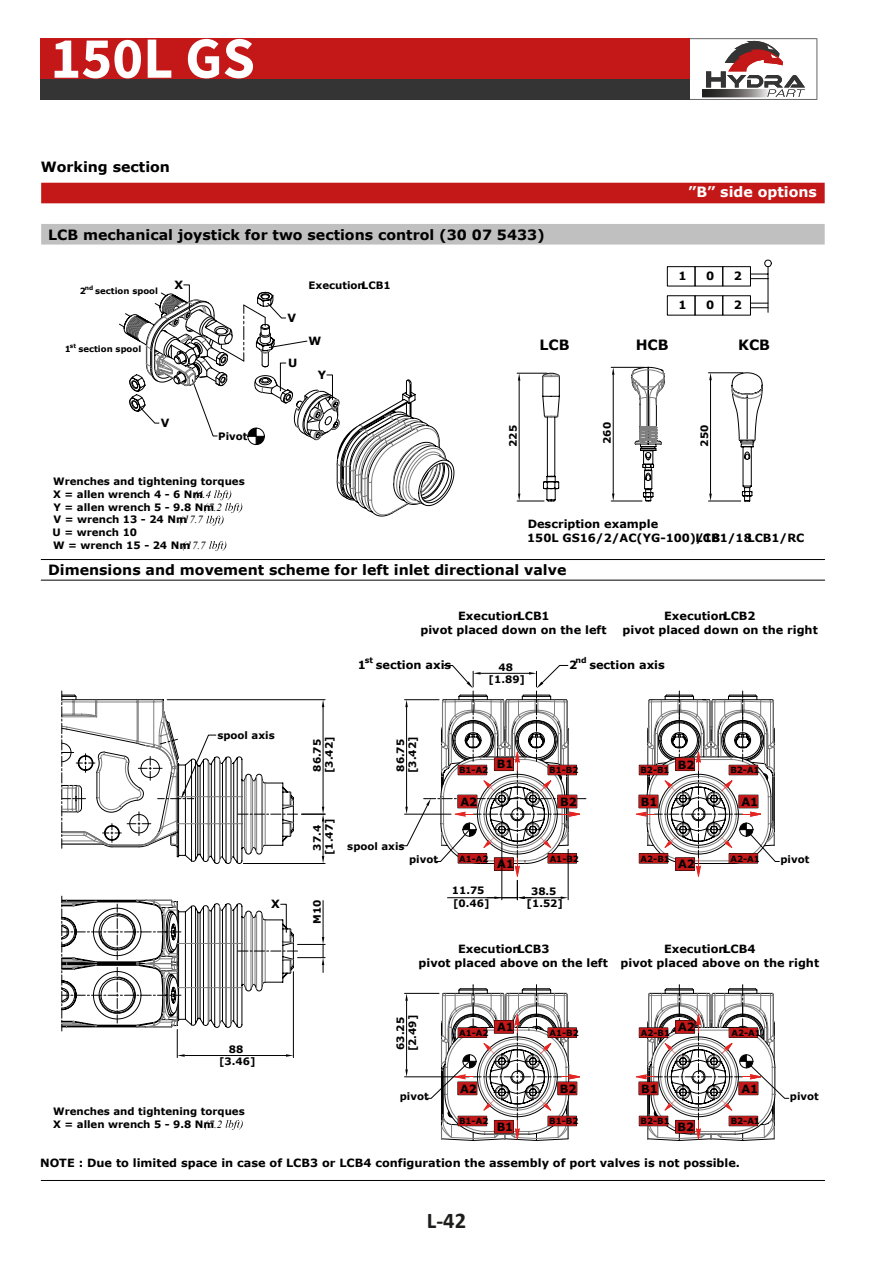
<style>
.page{position:relative;width:893px;height:1263px;background:#fff}
.page>*{position:absolute;margin:0;border:0;box-sizing:border-box;transform-origin:0 0}
.t1{font:700 58.5px "Source Sans Pro";color:#fff}
.t2{font:700 22.5px "Calibri";color:#1d1d1b}
.t3{font:700 14.25px "Verdana";color:#000}
.t4{font:700 14.25px "Verdana";color:#fff}
.t5{font:700 11.4px/14.1px "Verdana";color:#000}
.t6{font:700 10.2px/12px "Verdana";color:#000}
.t7{font:700 8.55px "Verdana";color:#000}
.s1{font-family:"Times New Roman";font-weight:400;font-style:italic;font-size:10.95px}
</style>
<div class="page">
<div style="left:41px;top:183px;width:784px;height:20px;background:#c41718"></div>
<hr style="left:41px;top:1180px;width:784px;height:1px;background:#000">
<div style="left:41px;top:224px;width:784px;height:21px;background:#c0c0c0"></div>
<hr style="left:41px;top:580px;width:784px;height:1px;background:#000">
<hr style="left:41px;top:559px;width:784px;height:1px;background:#000">
<svg style="left:541px;top:266px;width:227px;height:315px"></svg>
<div style="left:722px;top:266px;width:29px;height:20px;border:1px solid #000"></div>
<div style="left:695px;top:266px;width:28px;height:20px;border:1px solid #000"></div>
<div style="left:667px;top:266px;width:28px;height:20px;border:1px solid #000"></div>
<svg style="left:751px;top:303px;width:17px;height:5px"></svg>
<div style="left:695px;top:295px;width:28px;height:20px;border:1px solid #000"></div>
<svg style="left:764px;top:259px;width:8px;height:9px"></svg>
<svg style="left:183px;top:541px;width:4px;height:10px"></svg>
<svg style="left:209px;top:541px;width:17px;height:10px"></svg>
<svg style="left:635px;top:691px;width:145px;height:186px"></svg>
<hr style="left:404px;top:993px;width:35px;height:1px;background:#000">
<hr style="left:404px;top:1076px;width:65px;height:1px;background:#000">
<hr style="left:406px;top:1001px;width:1px;height:68px;background:#000">
<svg style="left:405px;top:993px;width:3px;height:8px"></svg>
<svg style="left:405px;top:1069px;width:3px;height:8px"></svg>
<svg style="left:61px;top:691px;width:264px;height:173px"></svg>
<svg style="left:426px;top:985px;width:154px;height:156px"></svg>
<svg style="left:635px;top:985px;width:154px;height:156px"></svg>
<svg style="left:61px;top:895px;width:264px;height:163px"></svg>
<svg style="left:205px;top:1120px;width:4px;height:10px"></svg>
<svg style="left:226px;top:1120px;width:17px;height:10px"></svg>
<svg style="left:119px;top:284px;width:335px;height:242px"></svg>
<svg style="left:517px;top:372px;width:43px;height:130px"></svg>
<svg style="left:631px;top:367px;width:34px;height:135px"></svg>
<hr style="left:611px;top:501px;width:31px;height:1px;background:#000">
<hr style="left:611px;top:367px;width:33px;height:1px;background:#000">
<hr style="left:613px;top:375px;width:1px;height:119px;background:#000">
<svg style="left:612px;top:494px;width:2px;height:7px"></svg>
<svg style="left:612px;top:367px;width:2px;height:8px"></svg>
<svg style="left:731px;top:372px;width:32px;height:130px"></svg>
<hr style="left:708px;top:501px;width:33px;height:1px;background:#000">
<hr style="left:708px;top:372px;width:35px;height:1px;background:#000">
<hr style="left:710px;top:380px;width:1px;height:114px;background:#000">
<svg style="left:709px;top:494px;width:3px;height:7px"></svg>
<svg style="left:709px;top:373px;width:3px;height:7px"></svg>
<svg style="left:399px;top:665px;width:187px;height:235px"></svg>
<div style="left:40px;top:38px;width:649px;height:42px;background:#c41718"></div>
<div style="left:40px;top:79px;width:649px;height:21px;background:#343434"></div>
<svg style="left:689px;top:38px;width:128px;height:62px"></svg>
<h1 class="t1" style="left:50px;top:19px;width:206px">150L GS</h1>
<p class="t3" style="left:41px;top:157px;width:131px">Working section</p>
<p class="t3" style="left:48px;top:226px;width:498px">LCB mechanical joystick for two sections control (30 07 5433)</p>
<p class="t7" style="left:80px;top:285px;width:80px">2<sup>nd</sup> section spool</p>
<p class="t5" style="left:174px;top:278px;width:10px">X</p>
<p class="t6" style="left:308px;top:280px;width:84px">Execution LCB1</p>
<p class="t4" style="left:688px;top:182px;width:130px">”B” side options</p>
<p class="t5" style="left:678px;top:269px;width:10px">1</p>
<p class="t5" style="left:706px;top:269px;width:10px">0</p>
<p class="t5" style="left:734px;top:269px;width:10px">2</p>
<p class="t5" style="left:678px;top:298px;width:10px">1</p>
<p class="t5" style="left:706px;top:298px;width:10px">0</p>
<p class="t5" style="left:734px;top:298px;width:10px">2</p>
<p class="t7" style="left:65px;top:343px;width:78px">1<sup>st</sup> section spool</p>
<p class="t5" style="left:161px;top:416px;width:10px">V</p>
<p class="t6" style="left:218px;top:431px;width:31px">Pivot</p>
<p class="t6" style="left:53px;top:475px;width:194px;line-height:12.8px">Wrenches and tightening torques<br>X = allen wrench 4 - 6 Nm<br>Y = allen wrench 5 - 9.8 Nm <span class="s1">7.2<br></span>V = wrench 13 - 24 Nm <span class="s1">17.7<br></span>U = wrench 10<br>W = wrench 15 - 24 Nm <span class="s1">17.7</span></p>
<p class="t5" style="left:288px;top:311px;width:10px">V</p>
<p class="t5" style="left:288px;top:355px;width:11px">U</p>
<p class="t5" style="left:309px;top:334px;width:14px">W</p>
<p class="t5" style="left:318px;top:368px;width:10px">Y</p>
<p class="t3" style="left:539px;top:335px;width:32px">LCB</p>
<p class="t3" style="left:636px;top:335px;width:34px">HCB</p>
<p class="t3" style="left:738px;top:335px;width:33px">KCB</p>
<p class="t6" style="left:507px;top:447px;width:23px;rotate:-90deg">225</p>
<p class="t6" style="left:601px;top:444px;width:23px;rotate:-90deg">260</p>
<p class="t6" style="left:698px;top:447px;width:23px;rotate:-90deg">250</p>
<p class="t5" style="left:527px;top:517px;width:194px">Description example<br>150L GS16/2/AC(YG-100)/18</p>
<p class="t5" style="left:696px;top:531px;width:110px">LCB1/18LCB1/RC</p>
<p class="t3" style="left:48px;top:560px;width:520px">Dimensions and movement scheme for left inlet directional valve</p>
<p class="t6" style="left:217px;top:730px;width:59px">spool axis</p>
<p class="t5" style="left:271px;top:897px;width:10px">X</p>
<p class="t6" style="left:219px;top:1044px;width:38px;text-align:center">88 [3.46]</p>
<p class="t6" style="left:53px;top:1105px;width:193px;line-height:12.8px">Wrenches and tightening torques<br>X = allen wrench 5 - 9.8 Nm <span class="s1">7.2</span></p>
<p class="t5" style="left:420px;top:608px;width:187px;text-indent:38px">Execution LCB1<br>pivot placed down on the left</p>
<p class="t5" style="left:358px;top:657px;width:95px">1<sup>st</sup> section axis</p>
<p class="t5" style="left:569px;top:657px;width:97px">2<sup>nd</sup> section axis</p>
<p class="t5" style="left:622px;top:608px;width:197px;text-indent:42px">Execution LCB2<br>pivot placed down on the right</p>
<p class="t6" style="left:488px;top:661px;width:38px;text-align:center">48 [1.89]</p>
<p class="t6" style="left:311px;top:773px;width:38px;rotate:-90deg">86.75 [3.42]</p>
<p class="t6" style="left:311px;top:855px;width:38px;text-align:center;rotate:-90deg">37.4 [1.47]</p>
<p class="t6" style="left:311px;top:924px;width:26px;rotate:-90deg">M10</p>
<p class="t6" style="left:395px;top:773px;width:38px;rotate:-90deg">86.75 [3.42]</p>
<p class="t6" style="left:347px;top:840px;width:59px">spool axis</p>
<p class="t6" style="left:409px;top:853px;width:30px">pivot</p>
<p class="t5" style="left:497px;top:757px;width:18px">B1</p>
<p class="t7" style="left:459px;top:764px;width:31px">B1-A2</p>
<p class="t7" style="left:549px;top:764px;width:31px">B1-B2</p>
<p class="t5" style="left:460px;top:795px;width:18px">A2</p>
<p class="t5" style="left:560px;top:795px;width:18px">B2</p>
<p class="t7" style="left:459px;top:853px;width:31px">A1-A2</p>
<p class="t7" style="left:550px;top:853px;width:31px">A1-B2</p>
<p class="t5" style="left:497px;top:857px;width:18px">A1</p>
<p class="t6" style="left:452px;top:884px;width:39px;line-height:12.6px">11.75 [0.46]</p>
<p class="t6" style="left:526px;top:886px;width:38px;text-align:center">38.5 [1.52]</p>
<p class="t7" style="left:640px;top:764px;width:31px">B2-B1</p>
<p class="t5" style="left:678px;top:757px;width:18px">B2</p>
<p class="t7" style="left:730px;top:764px;width:31px">B2-A1</p>
<p class="t5" style="left:641px;top:795px;width:18px">B1</p>
<p class="t5" style="left:741px;top:795px;width:18px">A1</p>
<p class="t7" style="left:640px;top:853px;width:31px">A2-B1</p>
<p class="t7" style="left:730px;top:853px;width:31px">A2-A1</p>
<p class="t5" style="left:678px;top:857px;width:18px">A2</p>
<p class="t6" style="left:780px;top:853px;width:30px">pivot</p>
<p class="t5" style="left:419px;top:942px;width:191px;text-indent:39px">Execution LCB3<br>pivot placed above on the left</p>
<p class="t5" style="left:620px;top:942px;width:200px;text-indent:43px">Execution LCB4<br>pivot placed above on the right</p>
<p class="t6" style="left:395px;top:1051px;width:38px;rotate:-90deg">63.25 [2.49]</p>
<p class="t6" style="left:400px;top:1090px;width:30px">pivot</p>
<p class="t5" style="left:497px;top:1020px;width:18px">A1</p>
<p class="t7" style="left:459px;top:1027px;width:31px">A1-A2</p>
<p class="t7" style="left:549px;top:1027px;width:31px">A1-B2</p>
<p class="t5" style="left:460px;top:1082px;width:18px">A2</p>
<p class="t5" style="left:560px;top:1082px;width:18px">B2</p>
<p class="t5" style="left:497px;top:1120px;width:18px">B1</p>
<p class="t7" style="left:459px;top:1115px;width:31px">B1-A2</p>
<p class="t7" style="left:549px;top:1115px;width:31px">B1-B2</p>
<p class="t5" style="left:678px;top:1020px;width:18px">A2</p>
<p class="t7" style="left:641px;top:1027px;width:31px">A2-B1</p>
<p class="t7" style="left:731px;top:1027px;width:31px">A2-A1</p>
<p class="t5" style="left:641px;top:1082px;width:18px">B1</p>
<p class="t5" style="left:741px;top:1082px;width:18px">A1</p>
<p class="t7" style="left:641px;top:1115px;width:31px">B2-B1</p>
<p class="t7" style="left:731px;top:1115px;width:31px">B2-A1</p>
<p class="t5" style="left:677px;top:1120px;width:18px">B2</p>
<p class="t6" style="left:790px;top:1090px;width:30px">pivot</p>
<p class="t5" style="left:40px;top:1156px;width:701px">NOTE : Due to limited space in case of LCB3 or LCB4 configuration the assembly of port valves is not possible.</p>
<h2 class="t2" style="left:427px;top:1205px;width:41px">L-42</h2>
</div>
